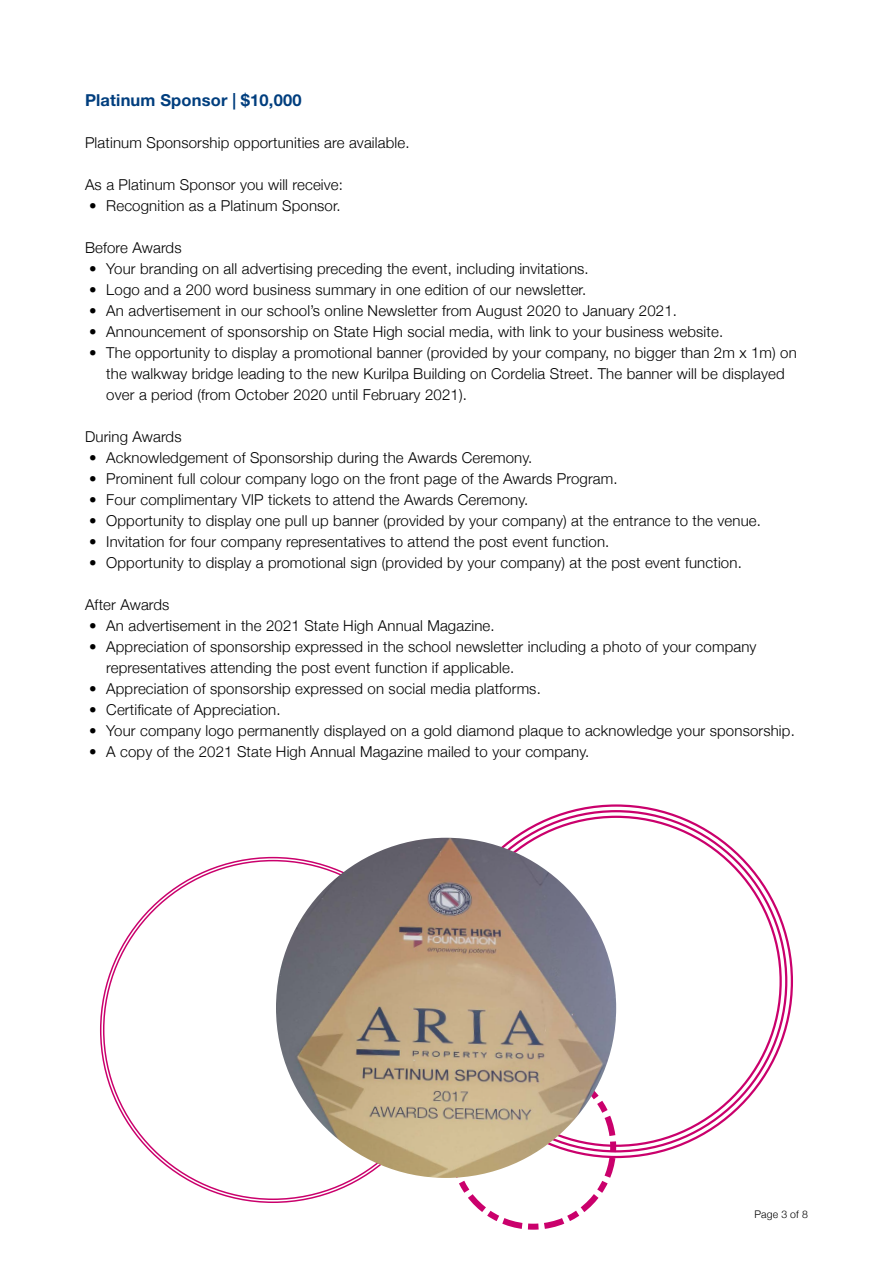
<style>
.page{position:relative;width:893px;height:1263px;background:#fff}
.page>*{position:absolute;margin:0;border:0;box-sizing:border-box;transform-origin:0 0}
.t1{font:700 16.5px "Helvetica Neue LT Std";letter-spacing:.01em;color:#003e7e}
.t2{font:300 15px/21px "Helvetica Neue";letter-spacing:.01em;color:#000}
.t3{font:300 10.5px "Helvetica Neue";letter-spacing:.01em;color:#000}
</style>
<div class="page">
<svg style="left:459px;top:1061px;width:160px;height:169px"></svg>
<img style="left:276px;top:838px;width:340px;height:340px;border-radius:170px">
<p class="t1" style="left:85px;top:90px;width:218px">Platinum Sponsor | $10,000</p>
<p class="t2" style="left:85px;top:132px;width:326px">Platinum Sponsorship opportunities are available.</p>
<p class="t2" style="left:85px;top:174px;width:260px">As a Platinum Sponsor you will receive:</p>
<p class="t2" style="left:89px;top:195px;width:253px">• Recognition as a Platinum Sponsor.</p>
<p class="t2" style="left:85px;top:237px;width:98px">Before Awards</p>
<p class="t2" style="left:89px;top:258px;width:501px">• Your branding on all advertising preceding the event, including invitations.</p>
<p class="t2" style="left:89px;top:279px;width:498px">• Logo and a 200 word business summary in one edition of our newsletter.</p>
<p class="t2" style="left:89px;top:300px;width:589px">• An advertisement in our school’s online Newsletter from August 2020 to January 2021.</p>
<p class="t2" style="left:89px;top:321px;width:635px">• Announcement of sponsorship on State High social media, with link to your business website.</p>
<p class="t2" style="left:106px;top:342px;width:692px;text-indent:-17px">• The opportunity to display a promotional banner (provided by your company, no bigger than 2m x 1m) on the walkway bridge leading to the new Kurilpa Building on Cordelia Street. The banner will be displayed over a period (from October 2020 until February 2021).</p>
<p class="t2" style="left:85px;top:426px;width:98px">During Awards</p>
<p class="t2" style="left:89px;top:447px;width:444px">• Acknowledgement of Sponsorship during the Awards Ceremony.</p>
<p class="t2" style="left:89px;top:468px;width:530px">• Prominent full colour company logo on the front page of the Awards Program.</p>
<p class="t2" style="left:89px;top:489px;width:440px">• Four complimentary VIP tickets to attend the Awards Ceremony.</p>
<p class="t2" style="left:89px;top:510px;width:673px">• Opportunity to display one pull up banner (provided by your company) at the entrance to the venue.</p>
<p class="t2" style="left:89px;top:531px;width:522px">• Invitation for four company representatives to attend the post event function.</p>
<p class="t2" style="left:89px;top:552px;width:654px">• Opportunity to display a promotional sign (provided by your company) at the post event function.</p>
<p class="t2" style="left:85px;top:594px;width:86px">After Awards</p>
<p class="t2" style="left:89px;top:615px;width:407px">• An advertisement in the 2021 State High Annual Magazine.</p>
<p class="t2" style="left:106px;top:636px;width:652px;text-indent:-17px">• Appreciation of sponsorship expressed in the school newsletter including a photo of your company representatives attending the post event function if applicable.</p>
<p class="t2" style="left:89px;top:678px;width:453px">• Appreciation of sponsorship expressed on social media platforms.</p>
<p class="t2" style="left:89px;top:699px;width:193px">• Certificate of Appreciation.</p>
<p class="t2" style="left:89px;top:720px;width:707px">• Your company logo permanently displayed on a gold diamond plaque to acknowledge your sponsorship.</p>
<p class="t2" style="left:89px;top:741px;width:501px">• A copy of the 2021 State High Annual Magazine mailed to your company.</p>
<p class="t3" style="left:754px;top:1208px;width:55px">Page 3 of 8</p>
</div>
